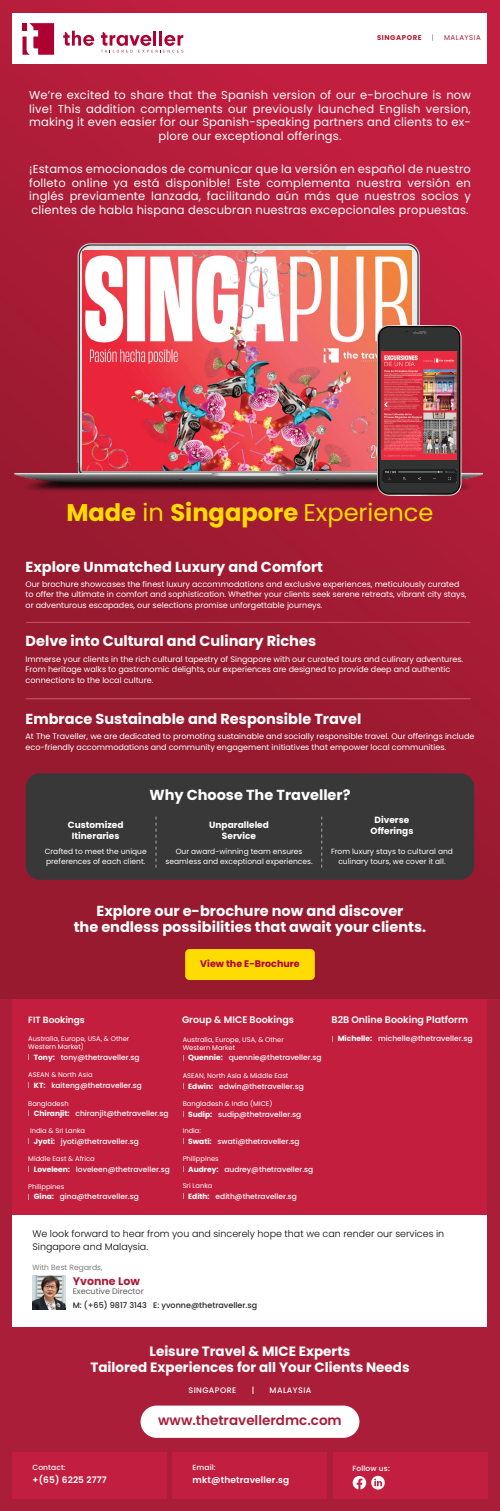
<style>
.page{position:relative;width:500px;height:1511px;background:#fff}
.page>*{position:absolute;margin:0;border:0;box-sizing:border-box;transform-origin:0 0}
.t1{font:700 24.1px "Poppins";color:#ffdc01}
.t2{font:700 14.5px/16px "Poppins";color:#fff;text-align:center}
.t3{font:700 13.5px/16px "Poppins";color:#fff;text-align:center}
.t4{font:600 13.5px "Poppins";color:#a81d38}
.t5{font:11.5px/13.5px "Poppins";letter-spacing:.015em;color:#fff;text-align:center}
.t6{font:700 11px "Poppins";color:#aa1d39}
.t7{font:300 9.5px/12.5px "Poppins";color:#050504}
.t8{font:600 9.5px "Poppins";color:#fff}
.t9{font:700 9.5px "Poppins";color:#ae0032}
.t10{font:700 9px/11px "Poppins";color:#fff;text-align:center}
.t11{font:600 9px "Poppins";letter-spacing:.015em;color:#fff}
.t12{font:8px/10.5px "Poppins";color:#fff}
.t13{font:500 8px "Poppins";color:#252525}
.t14{font:500 8px "Poppins";letter-spacing:.05em;color:#fff}
.t15{font:8px "Poppins";color:#5c5c5c}
.t16{font:500 7.5px "Poppins";color:#fff}
.t17{font:7.5px/10px "Poppins";color:#fff;text-align:center}
.t18{font:300 7.5px "Poppins";letter-spacing:.015em;color:#5e5e5d}
.t19{font:700 7px "Poppins";letter-spacing:.075em;color:#ab1e39}
.t20{font:7px "Poppins";letter-spacing:.075em;color:#ab1e39}
.t21{font:300 7px "Poppins";color:#ab1e39}
.t22{font:6.75px/8px "Poppins";color:#fff}
.s1{font-weight:400}
.s2{font-weight:700}
</style>
<div class="page">
<div style="left:0;top:0;width:500px;height:1007px;background:linear-gradient(to bottom,#bf1e3e,#90192c)"></div>
<hr style="left:26px;top:622px;width:444px;height:1px;background:#c54956">
<hr style="left:26px;top:698px;width:444px;height:1px;background:#c54956">
<div style="left:26px;top:773px;width:448px;height:106px;background:#383839;border-radius:14px"></div>
<div style="left:185px;top:949px;width:130px;height:31px;background:#ffdc01;border-radius:4px"></div>
<svg style="left:156px;top:816px;width:1px;height:52px"></svg>
<svg style="left:322px;top:817px;width:1px;height:51px"></svg>
<img style="left:14px;top:243px;width:468px;height:249px">
<img style="left:83px;top:251px;width:329px;height:219px">
<img style="left:377px;top:325px;width:84px;height:171px">
<img style="left:382px;top:469px;width:74px;height:14px">
<div style="left:0;top:999px;width:500px;height:511px;background:#ab1e39"></div>
<div style="left:12px;top:999px;width:476px;height:216px;background:#c31e3d"></div>
<div style="left:12px;top:1215px;width:476px;height:111px;background:#fff"></div>
<div style="left:141px;top:1405px;width:218px;height:32px;background:#fff;border-radius:16px"></div>
<div style="left:12px;top:1452px;width:155px;height:46px;background:#c21e3f"></div>
<div style="left:173px;top:1452px;width:154px;height:46px;background:#c21e3f"></div>
<div style="left:333px;top:1452px;width:155px;height:46px;background:#c21e3f"></div>
<svg style="left:353px;top:1475px;width:32px;height:14px"></svg>
<img style="left:32px;top:1275px;width:34px;height:34px">
<div style="left:12px;top:14px;width:476px;height:50px;background:#fff"></div>
<svg style="left:22px;top:23px;width:32px;height:32px"></svg>
<svg style="left:63px;top:31px;width:31px;height:15px"></svg>
<hr style="left:153px;top:31px;width:3px;height:15px;background:#ae0032">
<hr style="left:159px;top:31px;width:3px;height:15px;background:#ae0032">
<svg style="left:101px;top:32px;width:82px;height:21px"></svg>
<p class="t19" style="left:377px;top:34px;width:46px">SINGAPORE</p>
<p class="t21" style="left:432px;top:34px;width:3px">|</p>
<p class="t20" style="left:444px;top:34px;width:38px">MALAYSIA</p>
<p class="t5" style="left:29px;top:88px;width:443px">We’re excited to share that the Spanish version of our e-brochure is now live! This addition complements our previously launched English version, making it even easier for our Spanish-speaking partners and clients to ex&shy;plore our exceptional offerings.</p>
<p class="t5" style="left:29px;top:162px;width:443px;text-align:justify">¡Estamos emocionados de comunicar que la versión en español de nuestro folleto online ya está disponible! Este complementa nuestra versión en inglés previamente lanzada, facilitando aún más que nuestros socios y clientes de habla hispana descubran nuestras excepcionales propuestas.</p>
<h1 class="t1" style="left:66px;top:498px;width:369px">Made <span class="s1">in</span> Singapore <span class="s1">Experience</span></h1>
<h2 class="t2" style="left:26px;top:558px;width:299px">Explore Unmatched Luxury and Comfort</h2>
<p class="t12" style="left:26px;top:579px;width:442px">Our brochure showcases the finest luxury accommodations and exclusive experiences, meticulously curated to offer the ultimate in comfort and sophistication. Whether your clients seek serene retreats, vibrant city stays, or adventurous escapades, our selections promise unforgettable journeys.</p>
<h2 class="t2" style="left:26px;top:633px;width:292px">Delve into Cultural and Culinary Riches</h2>
<p class="t12" style="left:26px;top:653px;width:439px">Immerse your clients in the rich cultural tapestry of Singapore with our curated tours and culinary adventures.<br>From heritage walks to gastronomic delights, our experiences are designed to provide deep and authentic connections to the local culture.</p>
<h2 class="t2" style="left:26px;top:710px;width:337px">Embrace Sustainable and Responsible Travel</h2>
<p class="t12" style="left:26px;top:731px;width:450px">At The Traveller, we are dedicated to promoting sustainable and socially responsible travel. Our offerings include eco-friendly accommodations and community engagement initiatives that empower local communities.</p>
<h2 class="t2" style="left:149px;top:786px;width:203px">Why Choose The Traveller?</h2>
<p class="t10" style="left:371px;top:814px;width:44px">Diverse<br>Offerings</p>
<p class="t17" style="left:331px;top:846px;width:123px">From luxury stays to cultural and culinary tours, we cover it all.</p>
<h2 class="t2" style="left:74px;top:902px;width:354px">Explore our e-brochure now and discover<br>the endless possibilities that await your clients.</h2>
<p class="t10" style="left:68px;top:819px;width:57px">Customized<br>Itineraries</p>
<p class="t17" style="left:45px;top:846px;width:104px;text-align:left">Crafted to meet the unique preferences of each client.</p>
<p class="t10" style="left:209px;top:819px;width:61px">Unparalleled<br>Service</p>
<p class="t17" style="left:166px;top:846px;width:148px">Our award-winning team ensures seamless and exceptional experiences.</p>
<p class="t9" style="left:200px;top:958px;width:101px">View the E-Brochure</p>
<p class="t11" style="left:28px;top:1014px;width:58px">FIT Bookings</p>
<p class="t22" style="left:28px;top:1035px;width:103px">Australia, Europe, USA, &amp; Other<br>Western Market)</p>
<p class="t16" style="left:34px;top:1053px;width:107px"><span class="s2">Tony:</span> tony@thetraveller.sg</p>
<p class="t22" style="left:28px;top:1071px;width:66px">ASEAN &amp; North Asia</p>
<p class="t16" style="left:34px;top:1081px;width:110px"><span class="s2">KT:</span> kaiteng@thetraveller.sg</p>
<p class="t22" style="left:28px;top:1099px;width:42px">Bangladesh</p>
<p class="t16" style="left:34px;top:1109px;width:136px"><span class="s2">Chiranjit:</span> chiranjit@thetraveller.sg</p>
<p class="t22" style="left:30px;top:1127px;width:57px">India &amp; Sri Lanka</p>
<p class="t16" style="left:34px;top:1137px;width:107px"><span class="s2">Jyoti:</span> jyoti@thetraveller.sg</p>
<p class="t22" style="left:28px;top:1154px;width:68px">Middle East &amp; Africa</p>
<p class="t16" style="left:34px;top:1164px;width:138px"><span class="s2">Loveleen:</span> loveleen@thetraveller.sg</p>
<p class="t22" style="left:28px;top:1182px;width:38px">Philippines</p>
<p class="t16" style="left:34px;top:1192px;width:107px"><span class="s2">Gina:</span> gina@thetraveller.sg</p>
<p class="t8" style="left:182px;top:1014px;width:113px">Group &amp; MICE Bookings</p>
<p class="t22" style="left:183px;top:1035px;width:103px">Australia, Europe, USA, &amp; Other<br>Western Market</p>
<p class="t16" style="left:188px;top:1053px;width:135px"><span class="s2">Quennie:</span> quennie@thetraveller.sg</p>
<p class="t22" style="left:183px;top:1071px;width:107px">ASEAN, North Asia &amp; Middle East</p>
<p class="t16" style="left:188px;top:1081px;width:117px"><span class="s2">Edwin:</span> edwin@thetraveller.sg</p>
<p class="t22" style="left:183px;top:1099px;width:91px">Bangladesh &amp; India (MICE)</p>
<p class="t16" style="left:188px;top:1109px;width:115px"><span class="s2">Sudip:</span> sudip@thetraveller.sg</p>
<p class="t22" style="left:183px;top:1154px;width:38px">Philippines</p>
<p class="t16" style="left:188px;top:1164px;width:127px"><span class="s2">Audrey:</span> audrey@thetraveller.sg</p>
<p class="t22" style="left:183px;top:1126px;width:20px">India:</p>
<p class="t16" style="left:188px;top:1136px;width:113px"><span class="s2">Swati:</span> swati@thetraveller.sg</p>
<p class="t22" style="left:183px;top:1182px;width:31px">Sri Lanka</p>
<p class="t16" style="left:188px;top:1192px;width:110px"><span class="s2">Edith:</span> edith@thetraveller.sg</p>
<p class="t8" style="left:332px;top:1014px;width:138px">B2B Online Booking Platform</p>
<p class="t16" style="left:338px;top:1034px;width:136px"><span class="s2">Michelle:</span> michelle@thetraveller.sg</p>
<p class="t7" style="left:32px;top:1227px;width:413px">We look forward to hear from you and sincerely hope that we can render our services in<br>Singapore and Malaysia.</p>
<p class="t18" style="left:32px;top:1262px;width:72px">With Best Regards,</p>
<h3 class="t6" style="left:73px;top:1274px;width:68px">Yvonne Low</h3>
<p class="t15" style="left:73px;top:1286px;width:72px">Executive Director</p>
<p class="t13" style="left:73px;top:1300px;width:186px">M: (+65) 9817 3143 E: yvonne@thetraveller.sg</p>
<h3 class="t3" style="left:90px;top:1343px;width:321px">Leisure Travel &amp; MICE Experts<br>Tailored Experiences for all Your Clients Needs</h3>
<p class="t14" style="left:188px;top:1385px;width:49px">SINGAPORE</p>
<p class="t14" style="left:252px;top:1385px;width:4px">|</p>
<p class="t14" style="left:270px;top:1385px;width:43px">MALAYSIA</p>
<h3 class="t4" style="left:158px;top:1412px;width:185px">www.thetravellerdmc.com</h3>
<p class="t16" style="left:32px;top:1463px;width:35px">Contact:</p>
<p class="t11" style="left:32px;top:1474px;width:76px">+(65) 6225 2777</p>
<p class="t16" style="left:193px;top:1463px;width:25px">Email:</p>
<p class="t11" style="left:193px;top:1474px;width:98px">mkt@thetraveller.sg</p>
<p class="t16" style="left:353px;top:1463px;width:39px">Follow us:</p>
</div>
